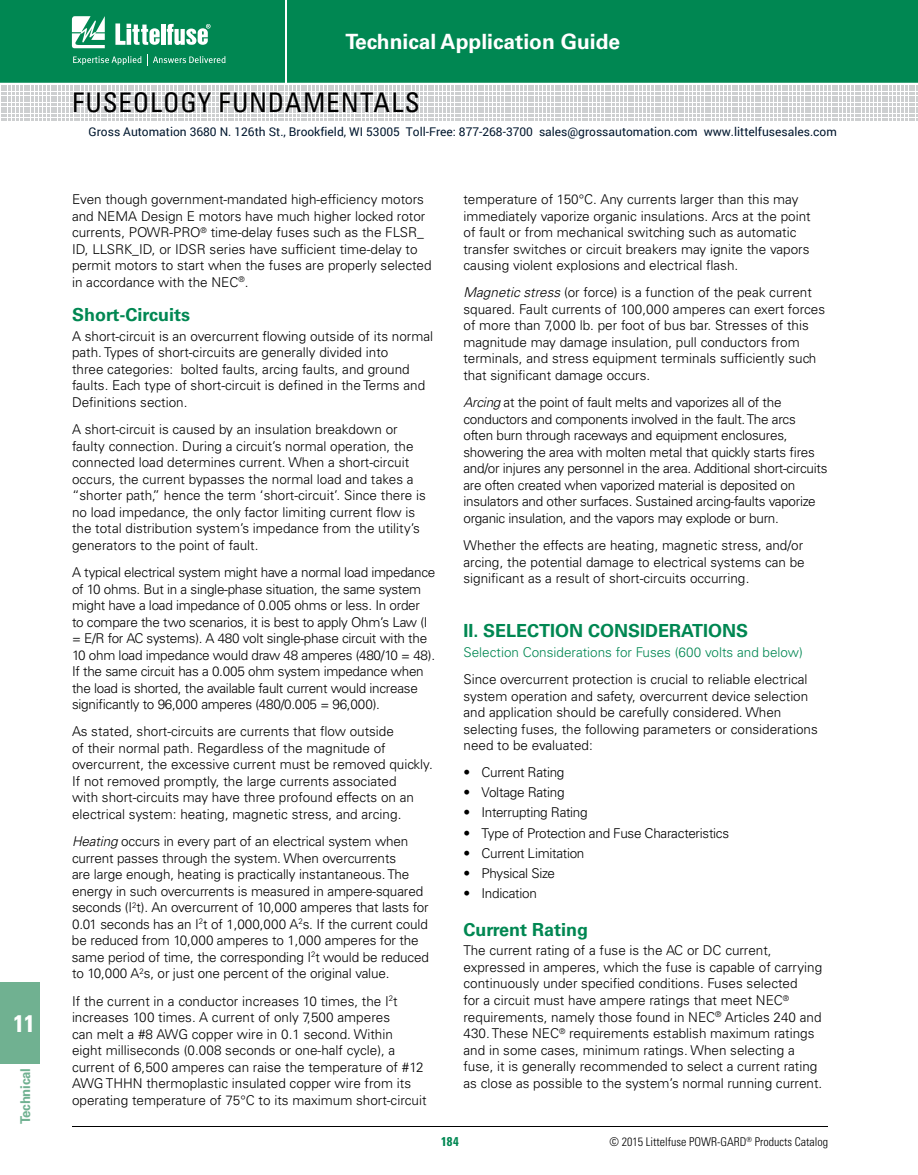
<style>
.page{position:relative;width:918px;height:1175px;background:#fff}
.page>*{position:absolute;margin:0;border:0;box-sizing:border-box;transform-origin:0 0}
.t1{font:condensed 27px "Univers LT Std";letter-spacing:.03em;color:#000}
.t2{font:700 condensed 24px "Univers LT Std";color:#fff}
.t3{font:700 21px "Univers LT Std";color:#fff}
.t4{font:700 18px "Univers LT Std";color:#008752}
.t5{font:300 13.5px/16.5px "Univers LT Std";color:#000}
.t6{font:300 13.5px/16.5px "Univers LT Std";letter-spacing:-.02em;color:#000}
.t7{font:300 13.5px "Univers LT Std";color:#008752}
.t8{font:300 13.5px "Univers LT Std";letter-spacing:-.025em;color:#000}
.t9{font:700 13.5px "Univers LT Std";letter-spacing:-.02em;color:#70b191}
.t10{font:700 condensed 12.75px "Univers LT Std";color:#008752}
.t11{font:12px "Roboto";color:#00172e}
.t12{font:300 condensed 12px "Univers LT Std";color:#000}
.s1{font-style:italic}
</style>
<div class="page">
<hr style="left:72px;top:1126px;width:756px;height:1px;background:#000">
<div style="left:0;top:0;width:918px;height:83px;background:#008752"></div>
<svg style="left:1px;top:120px;width:917px;height:1px"></svg>
<svg style="left:1px;top:85px;width:917px;height:35px"></svg>
<hr style="left:286px;top:0;width:1px;height:82px;background:#fff">
<svg style="left:72px;top:16px;width:33px;height:32px"></svg>
<hr style="left:161px;top:24px;width:4px;height:21px;background:#fff">
<svg style="left:167px;top:24px;width:44px;height:21px"></svg>
<svg style="left:115px;top:23px;width:45px;height:22px"></svg>
<svg style="left:73px;top:56px;width:68px;height:9px"></svg>
<svg style="left:147px;top:54px;width:79px;height:12px"></svg>
<div style="left:0;top:983px;width:40px;height:81px;background:#70b191"></div>
<h2 class="t2" style="left:14px;top:1008px;width:23px">11</h2>
<p class="t9" style="left:17px;top:1123px;width:57px;rotate:-90deg">Technical</p>
<h3 class="t3" style="left:345px;top:29px;width:276px">Technical Application Guide</h3>
<h1 class="t1" style="left:72px;top:85px;width:350px">FUSEOLOGY FUNDAMENTALS</h1>
<p class="t11" style="left:89px;top:124px;width:750px">Gross Automation 3680 N. 126th St., Brookfield, WI 53005 Toll-Free: 877-268-3700 sales@grossautomation.com www.littelfusesales.com</p>
<p class="t5" style="left:72px;top:191px;width:361px">Even though government-mandated high-efficiency motors and NEMA Design E motors have much higher locked rotor currents, POWR-PRO<sup>®</sup> time-delay fuses such as the FLSR_ ID, LLSRK_ID, or IDSR series have sufficient time-delay to permit motors to start when the fuses are properly selected in accordance with the NEC<sup>®</sup>.</p>
<h3 class="t4" style="left:72px;top:304px;width:120px">Short-Circuits</h3>
<p class="t5" style="left:72px;top:328px;width:363px">A short-circuit is an overcurrent flowing outside of its normal path. Types of short-circuits are generally divided into<br>three categories: bolted faults, arcing faults, and ground faults. Each type of short-circuit is defined in the Terms and Definitions section.</p>
<p class="t5" style="left:72px;top:421px;width:355px">A short-circuit is caused by an insulation breakdown or faulty connection. During a circuit’s normal operation, the connected load determines current. When a short-circuit occurs, the current bypasses the normal load and takes a “shorter path,” hence the term ‘short-circuit’. Since there is no load impedance, the only factor limiting current flow is the total distribution system’s impedance from the utility’s generators to the point of fault.</p>
<p class="t6" style="left:72px;top:564px;width:365px">A typical electrical system might have a normal load impedance of 10 ohms. But in a single-phase situation, the same system might have a load impedance of 0.005 ohms or less. In order<br>to compare the two scenarios, it is best to apply Ohm’s Law (I = E/R for AC systems). A 480 volt single-phase circuit with the 10 ohm load impedance would draw 48 amperes (480/10 = 48).<br>If the same circuit has a 0.005 ohm system impedance when the load is shorted, the available fault current would increase significantly to 96,000 amperes (480/0.005 = 96,000).</p>
<p class="t5" style="left:72px;top:723px;width:362px">As stated, short-circuits are currents that flow outside<br>of their normal path. Regardless of the magnitude of overcurrent, the excessive current must be removed quickly.<br>If not removed promptly, the large currents associated<br>with short-circuits may have three profound effects on an electrical system: heating, magnetic stress, and arcing.</p>
<p class="t5" style="left:72px;top:833px;width:359px"><span class="s1">Heating</span> occurs in every part of an electrical system when current passes through the system. When overcurrents<br>are large enough, heating is practically instantaneous. The energy in such overcurrents is measured in ampere-squared seconds (I<sup>2</sup>t). An overcurrent of 10,000 amperes that lasts for 0.01 seconds has an I<sup>2</sup>t of 1,000,000 A<sup>2</sup>s. If the current could be reduced from 10,000 amperes to 1,000 amperes for the same period of time, the corresponding I<sup>2</sup>t would be reduced to 10,000 A<sup>2</sup>s, or just one percent of the original value.</p>
<p class="t5" style="left:72px;top:992px;width:356px">If the current in a conductor increases 10 times, the I<sup>2</sup>t increases 100 times. A current of only 7,500 amperes<br>can melt a #8 AWG copper wire in 0.1 second. Within<br>eight milliseconds (0.008 seconds or one-half cycle), a current of 6,500 amperes can raise the temperature of #12<br>AWG THHN thermoplastic insulated copper wire from its operating temperature of 75°C to its maximum short-circuit</p>
<p class="t5" style="left:464px;top:191px;width:349px">temperature of 150°C. Any currents larger than this may immediately vaporize organic insulations. Arcs at the point of fault or from mechanical switching such as automatic transfer switches or circuit breakers may ignite the vapors causing violent explosions and electrical flash.</p>
<p class="t5" style="left:464px;top:284px;width:363px"><span class="s1">Magnetic stress</span> (or force) is a function of the peak current squared. Fault currents of 100,000 amperes can exert forces of more than 7,000 lb. per foot of bus bar. Stresses of this magnitude may damage insulation, pull conductors from terminals, and stress equipment terminals sufficiently such that significant damage occurs.</p>
<p class="t6" style="left:464px;top:394px;width:366px"><span class="s1">Arcing</span> at the point of fault melts and vaporizes all of the conductors and components involved in the fault. The arcs often burn through raceways and equipment enclosures, showering the area with molten metal that quickly starts fires and/or injures any personnel in the area. Additional short-circuits are often created when vaporized material is deposited on insulators and other surfaces. Sustained arcing-faults vaporize organic insulation, and the vapors may explode or burn.</p>
<p class="t5" style="left:464px;top:537px;width:343px">Whether the effects are heating, magnetic stress, and/or arcing, the potential damage to electrical systems can be significant as a result of short-circuits occurring.</p>
<h3 class="t4" style="left:464px;top:620px;width:286px">II. SELECTION CONSIDERATIONS</h3>
<p class="t7" style="left:464px;top:644px;width:341px">Selection Considerations for Fuses (600 volts and below)</p>
<p class="t5" style="left:464px;top:671px;width:356px">Since overcurrent protection is crucial to reliable electrical system operation and safety, overcurrent device selection and application should be carefully considered. When selecting fuses, the following parameters or considerations need to be evaluated:</p>
<p class="t6" style="left:464px;top:764px;width:102px">• Current Rating</p>
<p class="t6" style="left:464px;top:784px;width:103px">• Voltage Rating</p>
<p class="t6" style="left:464px;top:804px;width:126px">• Interrupting Rating</p>
<p class="t6" style="left:464px;top:824px;width:267px">• Type of Protection and Fuse Characteristics</p>
<p class="t6" style="left:464px;top:845px;width:122px">• Current Limitation</p>
<p class="t8" style="left:464px;top:865px;width:93px">• Physical Size</p>
<p class="t6" style="left:464px;top:885px;width:75px">• Indication</p>
<h3 class="t4" style="left:464px;top:919px;width:126px">Current Rating</h3>
<p class="t5" style="left:463px;top:942px;width:360px">The current rating of a fuse is the AC or DC current, expressed in amperes, which the fuse is capable of carrying continuously under specified conditions. Fuses selected<br>for a circuit must have ampere ratings that meet NEC<sup>® </sup>requirements, namely those found in NEC<sup>®</sup> Articles 240 and 430. These NEC<sup>®</sup> requirements establish maximum ratings and in some cases, minimum ratings. When selecting a fuse, it is generally recommended to select a current rating as close as possible to the system’s normal running current.</p>
<p class="t10" style="left:441px;top:1133px;width:19px">184</p>
<p class="t12" style="left:610px;top:1134px;width:220px">© 2015 Littelfuse POWR-GARD<sup>®</sup> Products Catalog</p>
</div>
